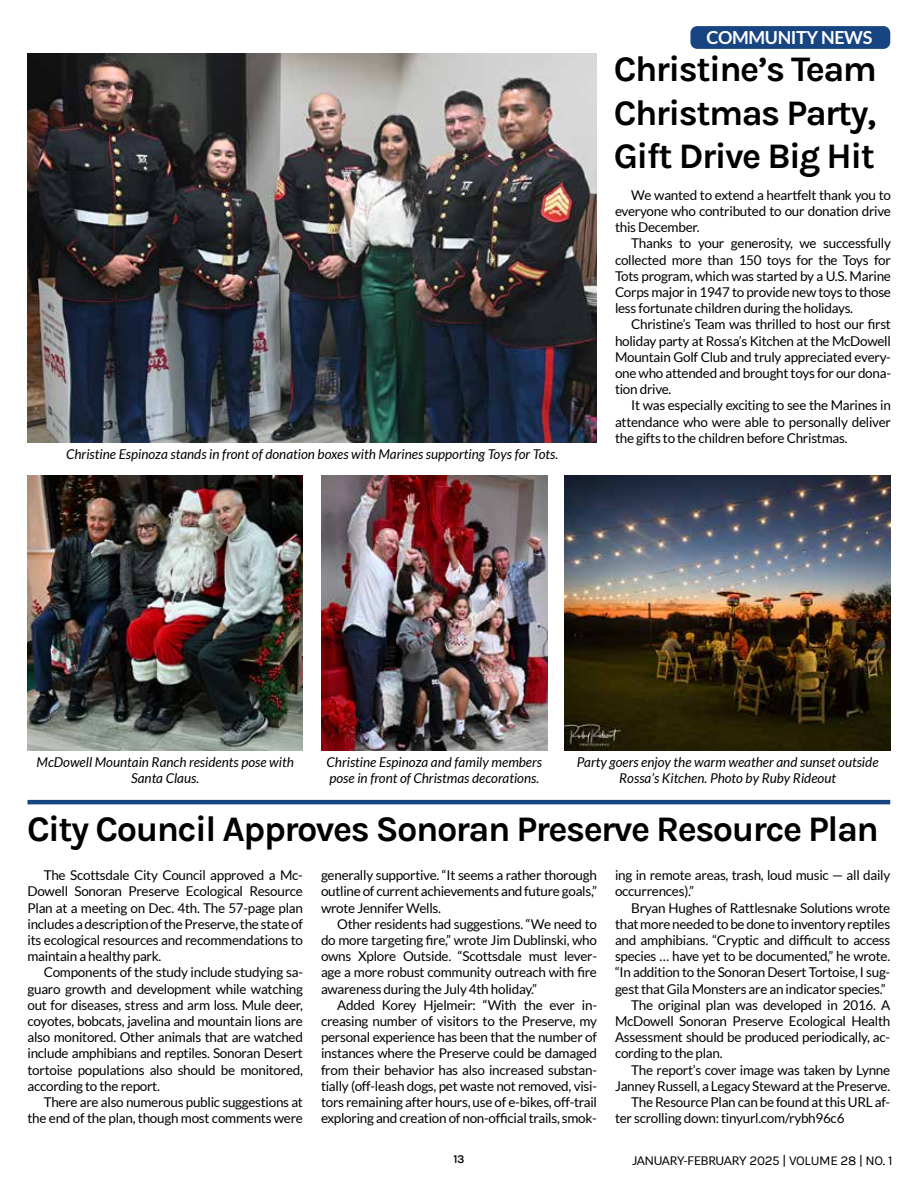
<style>
.page{position:relative;width:918px;height:1188px;background:#fff}
.page>*{position:absolute;margin:0;border:0;box-sizing:border-box;transform-origin:0 0}
.t1{font:36px/43.2px "Karla";letter-spacing:-.04em;color:#000;text-align:justify}
.t2{font:700 18px "Lato";letter-spacing:-.02em;color:#fff}
.t3{font:13.5px/16.2px "Lato";letter-spacing:-.02em;color:#000;text-align:justify}
.t4{font:italic 13.5px/16.2px "Lato";color:#000;text-align:center}
.t5{font:13.5px "Karla";letter-spacing:-.02em;color:#000}
.t6{font:600 12px "Karla";color:#000}
.s1{font-family:"Lato";font-size:12px}
</style>
<div class="page">
<div style="left:690px;top:26px;width:200px;height:23px;background:#174582;border-radius:7px"></div>
<img style="left:27px;top:54px;width:570px;height:389px">
<img style="left:27px;top:475px;width:276px;height:276px">
<img style="left:321px;top:475px;width:227px;height:276px">
<img style="left:564px;top:475px;width:327px;height:276px">
<hr style="left:27px;top:800px;width:863px;height:4px;background:#174582">
<h2 class="t2" style="left:706px;top:27px;width:167px">COMMUNITY NEWS</h2>
<h1 class="t1" style="left:614px;top:47px;width:265px">Christine’s Team Christmas Party, Gift Drive Big Hit</h1>
<p class="t4" style="left:66px;top:446px;width:494px">Christine Espinoza stands in front of donation boxes with Marines supporting Toys for Tots.</p>
<p class="t3" style="left:615px;top:187px;width:277px;text-indent:16px">We wanted to extend a heartfelt thank you to everyone who contributed to our donation drive this December.</p>
<p class="t3" style="left:615px;top:235px;width:278px;text-indent:16px">Thanks to your generosity, we successfully collected more than 150 toys for the Toys for Tots program, which was started by a U.S. Marine Corps major in 1947 to provide new toys to those less fortunate children during the holidays.</p>
<p class="t3" style="left:615px;top:316px;width:278px;text-indent:16px">Christine’s Team was thrilled to host our first holiday party at Rossa’s Kitchen at the McDowell Mountain Golf Club and truly appreciated every&shy;one who attended and brought toys for our dona&shy;tion drive.</p>
<p class="t3" style="left:615px;top:397px;width:278px;text-indent:16px">It was especially exciting to see the Marines in attendance who were able to personally deliver the gifts to the children before Christmas.</p>
<p class="t4" style="left:37px;top:754px;width:259px">McDowell Mountain Ranch residents pose with<br>Santa Claus.</p>
<p class="t4" style="left:327px;top:754px;width:217px;text-align:left">Christine Espinoza and family members pose in front of Christmas decorations.</p>
<p class="t4" style="left:577px;top:754px;width:303px">Party goers enjoy the warm weather and sunset outside<br>Rossa’s Kitchen. Photo by Ruby Rideout</p>
<h1 class="t1" style="left:27px;top:806px;width:854px">City Council Approves Sonoran Preserve Resource Plan</h1>
<p class="t3" style="left:28px;top:867px;width:277px;text-indent:16px">The Scottsdale City Council approved a Mc-Dowell Sonoran Preserve Ecological Resource Plan at a meeting on Dec. 4th. The 57-page plan includes a description of the Preserve, the state of its ecological resources and recommendations to maintain a healthy park.</p>
<p class="t3" style="left:28px;top:964px;width:277px;text-indent:16px">Components of the study include studying sa&shy;guaro growth and development while watching out for diseases, stress and arm loss. Mule deer, coyotes, bobcats, javelina and mountain lions are also monitored. Other animals that are watched include amphibians and reptiles. Sonoran Desert tortoise populations also should be monitored, according to the report.</p>
<p class="t3" style="left:28px;top:1094px;width:277px;text-align:right">There are also numerous public suggestions at the end of the plan, though most comments were</p>
<p class="t3" style="left:321px;top:867px;width:278px">generally supportive. “It seems a rather thorough outline of current achievements and future goals,” wrote Jennifer Wells.</p>
<p class="t3" style="left:321px;top:916px;width:278px;text-indent:16px">Other residents had suggestions. “We need to do more targeting fire,” wrote Jim Dublinski, who owns Xplore Outside. “Scottsdale must lever&shy;age a more robust community outreach with fire awareness during the July 4th holiday.”</p>
<p class="t3" style="left:321px;top:997px;width:278px;text-indent:16px">Added Korey Hjelmeir: “With the ever in&shy;creasing number of visitors to the Preserve, my personal experience has been that the number of instances where the Preserve could be damaged from their behavior has also increased substan&shy;tially (off-leash dogs, pet waste not removed, visi&shy;tors remaining after hours, use of e-bikes, off-trail exploring and creation of non-official trails, smok-</p>
<p class="t3" style="left:615px;top:867px;width:277px">ing in remote areas, trash, loud music — all daily occurrences).”</p>
<p class="t3" style="left:631px;top:900px;width:261px">Bryan Hughes of Rattlesnake Solutions wrote</p>
<p class="t3" style="left:615px;top:916px;width:277px">that more needed to be done to inventory reptiles</p>
<p class="t3" style="left:615px;top:932px;width:277px">and amphibians. “Cryptic and difficult to access</p>
<p class="t3" style="left:615px;top:948px;width:277px">species … have yet to be documented,” he wrote.</p>
<p class="t3" style="left:615px;top:964px;width:277px">“In addition to the Sonoran Desert Tortoise, I sug-</p>
<p class="t3" style="left:615px;top:981px;width:272px">gest that Gila Monsters are an indicator species.”</p>
<p class="t3" style="left:631px;top:997px;width:261px">The original plan was developed in 2016. A</p>
<p class="t3" style="left:615px;top:1013px;width:277px">McDowell Sonoran Preserve Ecological Health</p>
<p class="t3" style="left:615px;top:1029px;width:277px">Assessment should be produced periodically, ac-</p>
<p class="t3" style="left:615px;top:1045px;width:109px">cording to the plan.</p>
<p class="t3" style="left:631px;top:1062px;width:261px">The report’s cover image was taken by Lynne</p>
<p class="t3" style="left:615px;top:1078px;width:277px">Janney Russell, a Legacy Steward at the Preserve.</p>
<p class="t3" style="left:631px;top:1094px;width:261px">The Resource Plan can be found at this URL af-</p>
<p class="t3" style="left:615px;top:1110px;width:231px">ter scrolling down: tinyurl.com/rybh96c6</p>
<p class="t6" style="left:453px;top:1152px;width:13px">13</p>
<p class="t5" style="left:632px;top:1152px;width:262px"><span class="s1">JANUARY-FEBRUARY</span> 2025 | VOLUME 28 | NO. 1</p>
</div>
